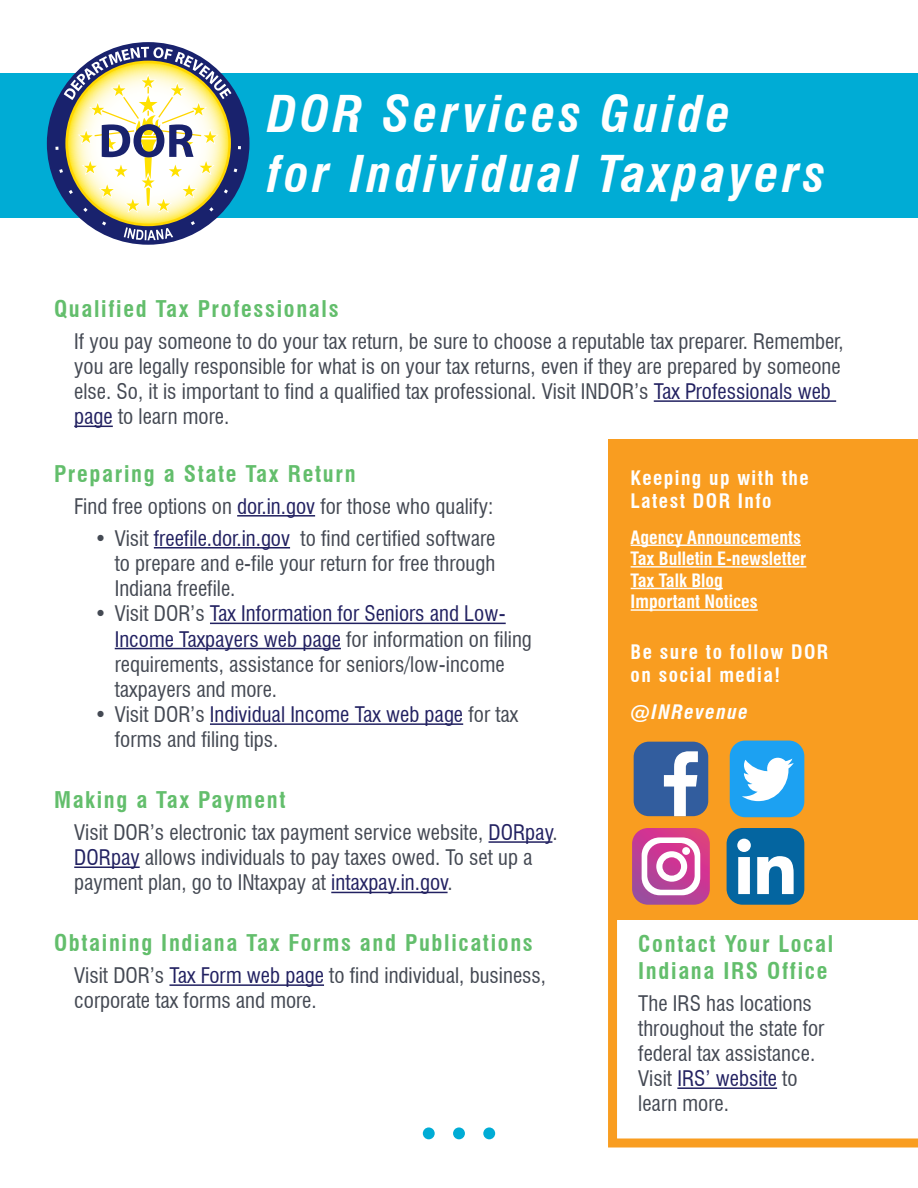
<style>
.page{position:relative;width:918px;height:1188px;background:#fff}
.page>*{position:absolute;margin:0;border:0;box-sizing:border-box;transform-origin:0 0}
.t1{font:italic 700 condensed 49.5px/59.4px "Swiss 721 BT";letter-spacing:.075em;color:#fff}
.t2{font:700 condensed 22.5px/27px "Swiss 721 BT";letter-spacing:.075em;color:#63be6c}
.t3{font:condensed 21px/25.2px "Swiss 721 BT";color:#444953}
.t4{font:700 condensed 19.5px/23.4px "Swiss 721 BT";letter-spacing:.075em;color:#fff}
.t5{font:italic 700 condensed 19.5px "Swiss 721 BT";letter-spacing:.075em;color:#fff}
.t6{font:700 condensed 18px/21.6px "Swiss 721 BT";color:#fff}
.s1{color:#222161}
</style>
<div class="page">
<div style="left:0;top:74px;width:918px;height:144px;background:#00acd5"></div>
<svg style="left:608px;top:920px;width:310px;height:228px"></svg>
<div style="left:608px;top:439px;width:310px;height:481px;background:#f99d20"></div>
<hr style="left:237px;top:515px;width:78px;height:2px;background:#222161">
<hr style="left:154px;top:547px;width:136px;height:2px;background:#222161">
<hr style="left:210px;top:623px;width:296px;height:1px;background:#222161">
<hr style="left:115px;top:648px;width:226px;height:1px;background:#222161">
<hr style="left:210px;top:723px;width:253px;height:2px;background:#222161">
<hr style="left:489px;top:841px;width:63px;height:2px;background:#222161">
<hr style="left:74px;top:867px;width:66px;height:1px;background:#222161">
<hr style="left:331px;top:892px;width:117px;height:1px;background:#222161">
<hr style="left:169px;top:984px;width:155px;height:2px;background:#222161">
<hr style="left:631px;top:545px;width:170px;height:1px;background:#fff">
<hr style="left:631px;top:566px;width:175px;height:2px;background:#fff">
<hr style="left:631px;top:588px;width:92px;height:1px;background:#fff">
<hr style="left:631px;top:609px;width:127px;height:2px;background:#fff">
<hr style="left:677px;top:1087px;width:100px;height:2px;background:#222161">
<hr style="left:654px;top:400px;width:182px;height:2px;background:#222161">
<hr style="left:74px;top:426px;width:39px;height:1px;background:#222161">
<div style="left:47px;top:42px;width:202px;height:203px;background:#19226d;border-radius:50%"></div>
<svg style="left:55px;top:47px;width:186px;height:198px"></svg>
<div style="left:423px;top:1127px;width:12px;height:12px;background:#00acd5;border-radius:50%"></div>
<div style="left:453px;top:1127px;width:12px;height:12px;background:#00acd5;border-radius:50%"></div>
<div style="left:483px;top:1127px;width:12px;height:12px;background:#00acd5;border-radius:50%"></div>
<div style="left:634px;top:742px;width:74px;height:74px;background:#325d9e;border-radius:15px"></div>
<svg style="left:664px;top:751px;width:34px;height:65px"></svg>
<div style="left:730px;top:741px;width:74px;height:76px;background:#1ca1f2;border-radius:16px"></div>
<svg style="left:742px;top:758px;width:52px;height:43px"></svg>
<svg style="left:632px;top:828px;width:78px;height:77px;background:#d474aa"></svg>
<div style="left:682px;top:847px;width:8px;height:8px;background:#fff;border-radius:50%"></div>
<div style="left:727px;top:828px;width:77px;height:77px;background:#0465a0;border-radius:16px"></div>
<svg style="left:737px;top:839px;width:14px;height:55px"></svg>
<svg style="left:757px;top:856px;width:37px;height:38px"></svg>
<h1 class="t1" style="left:267px;top:85px;width:560px">DOR Services Guide<br>for Individual Taxpayers</h1>
<p class="t2" style="left:54px;top:295px;width:286px">Qualified Tax Professionals</p>
<p class="t3" style="left:74px;top:328px;width:771px">If you pay someone to do your tax return, be sure to choose a reputable tax preparer. Remember, you are legally responsible for what is on your tax returns, even if they are prepared by someone else. So, it is important to find a qualified tax professional. Visit INDOR’s <span class="s1">Tax Professionals web page</span> to learn more.</p>
<p class="t2" style="left:54px;top:460px;width:303px">Preparing a State Tax Return</p>
<p class="t3" style="left:74px;top:494px;width:421px">Find free options on <span class="s1">dor.in.gov</span> for those who qualify:</p>
<p class="t3" style="left:115px;top:526px;width:382px;text-align:justify;text-indent:-20px">• Visit <span class="s1">freefile.dor.in.gov</span> to find certified software to prepare and e-file your return for free through Indiana freefile.</p>
<p class="t3" style="left:115px;top:601px;width:419px;text-indent:-20px">• Visit DOR’s <span class="s1">Tax Information for Seniors and Low-Income Taxpayers web page</span> for information on filing requirements, assistance for seniors/low-income taxpayers and more.</p>
<p class="t3" style="left:115px;top:702px;width:405px;text-indent:-20px">• Visit DOR’s <span class="s1">Individual Income Tax web page</span> for tax forms and filing tips.</p>
<p class="t2" style="left:54px;top:786px;width:233px">Making a Tax Payment</p>
<p class="t3" style="left:74px;top:820px;width:485px">Visit DOR’s electronic tax payment service website, <span class="s1">DORpay</span>.<br><span class="s1">DORpay</span> allows individuals to pay taxes owed. To set up a payment plan, go to INtaxpay at <span class="s1">intaxpay.in.gov</span>.</p>
<p class="t2" style="left:54px;top:930px;width:480px">Obtaining Indiana Tax Forms and Publications</p>
<p class="t3" style="left:74px;top:963px;width:473px">Visit DOR’s <span class="s1">Tax Form web page</span> to find individual, business, corporate tax forms and more.</p>
<p class="t4" style="left:631px;top:466px;width:180px">Keeping up with the<br>Latest DOR Info</p>
<p class="t6" style="left:631px;top:526px;width:177px">Agency Announcements<br>Tax Bulletin E-newsletter<br>Tax Talk Blog<br>Important Notices</p>
<p class="t4" style="left:631px;top:640px;width:199px">Be sure to follow DOR on social media!</p>
<p class="t5" style="left:631px;top:700px;width:119px">@INRevenue</p>
<p class="t2" style="left:638px;top:930px;width:196px">Contact Your Local<br>Indiana IRS Office</p>
<p class="t3" style="left:638px;top:990px;width:188px">The IRS has locations throughout the state for federal tax assistance.<br>Visit <span class="s1">IRS’ website</span> to learn more.</p>
</div>
